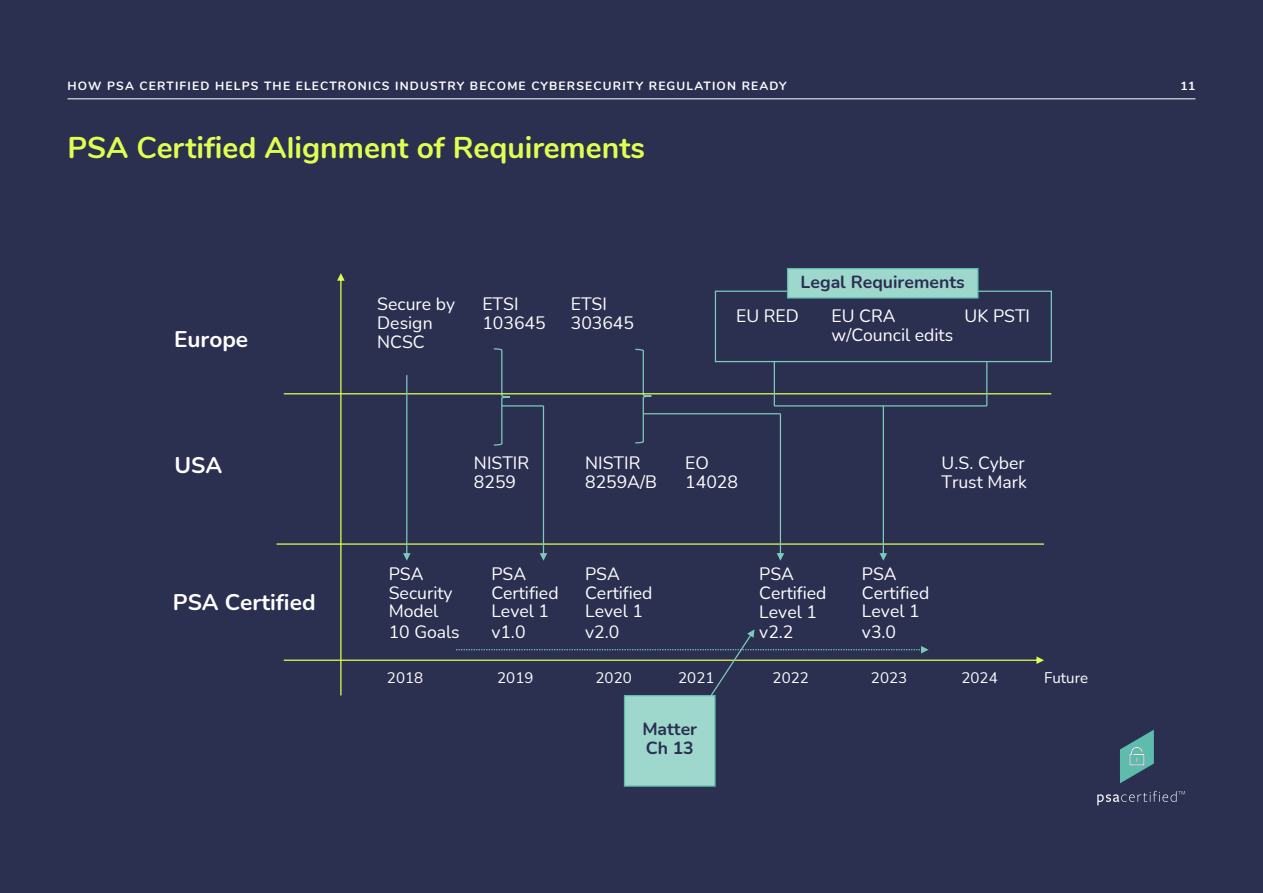
<style>
.page{position:relative;width:1263px;height:893px;background:#2b3051}
.page>*{position:absolute;margin:0;border:0;box-sizing:border-box;transform-origin:0 0}
.t1{font:700 30px "Nunito";color:#e0ff4f}
.t2{font:700 22.65px "Nunito";color:#fff}
.t3{font:17.55px/19.4px "Nunito";color:#fff}
.t4{font:700 17.55px/18.8px "Nunito";color:#2b2e51}
.t5{font:15.15px "Nunito";letter-spacing:.005em;color:#fff}
.t6{font:700 12px "Nunito";letter-spacing:.1em;color:#fff}
</style>
<div class="page">
<hr style="left:68px;top:98px;width:1127px;height:1px;background:#fff">
<div style="left:787px;top:269px;width:191px;height:29px;background:#9ed7cc"></div>
<div style="left:787px;top:268px;width:191px;height:31px;border:1px solid #5dbcab"></div>
<hr style="left:276px;top:543px;width:768px;height:2px;background:#e0ff4f">
<hr style="left:284px;top:393px;width:767px;height:1px;background:#e0ff4f">
<div style="left:624px;top:696px;width:91px;height:90px;background:#9ed7cc"></div>
<div style="left:624px;top:695px;width:92px;height:92px;border:1px solid #5dbcab"></div>
<svg style="left:284px;top:273px;width:760px;height:423px"></svg>
<div style="left:166px;top:695px;width:150px;height:99px;background:#2b3051"></div>
<svg style="left:1097px;top:791px;width:88px;height:14px"></svg>
<svg style="left:1120px;top:730px;width:34px;height:53px"></svg>
<p class="t6" style="left:67px;top:77px;width:721px">HOW PSA CERTIFIED HELPS THE ELECTRONICS INDUSTRY BECOME CYBERSECURITY REGULATION READY</p>
<p class="t6" style="left:1180px;top:77px;width:16px">11</p>
<h1 class="t1" style="left:68px;top:125px;width:579px">PSA Certified Alignment of Requirements</h1>
<p class="t2" style="left:174px;top:323px;width:76px">Europe</p>
<p class="t3" style="left:377px;top:294px;width:79px;line-height:18.9px">Secure by<br>Design<br>NCSC</p>
<p class="t3" style="left:482px;top:294px;width:65px;line-height:18.8px">ETSI<br>103645</p>
<p class="t3" style="left:571px;top:294px;width:65px;line-height:18.8px">ETSI<br>303645</p>
<p class="t4" style="left:800px;top:271px;width:166px">Legal Requirements</p>
<p class="t3" style="left:736px;top:306px;width:64px">EU RED</p>
<p class="t3" style="left:964px;top:306px;width:67px">UK PSTI</p>
<p class="t3" style="left:831px;top:306px;width:123px">EU CRA w/Council edits</p>
<p class="t2" style="left:174px;top:449px;width:49px">USA</p>
<p class="t3" style="left:474px;top:453px;width:57px;line-height:18.8px">NISTIR<br>8259</p>
<p class="t3" style="left:585px;top:453px;width:73px;line-height:18.8px">NISTIR<br>8259A/B</p>
<p class="t3" style="left:941px;top:453px;width:87px;line-height:18.8px">U.S. Cyber<br>Trust Mark</p>
<p class="t3" style="left:685px;top:453px;width:54px;line-height:18.8px">EO<br>14028</p>
<p class="t2" style="left:173px;top:586px;width:144px">PSA Certified</p>
<p class="t3" style="left:389px;top:563px;width:72px">PSA<br>Security<br>Model<br>10 Goals</p>
<p class="t3" style="left:491px;top:563px;width:69px">PSA<br>Certified<br>Level 1 v1.0</p>
<p class="t3" style="left:585px;top:563px;width:69px">PSA<br>Certified<br>Level 1 v2.0</p>
<p class="t3" style="left:759px;top:563px;width:69px">PSA<br>Certified<br>Level 1 v2.2</p>
<p class="t3" style="left:862px;top:563px;width:69px">PSA<br>Certified<br>Level 1 v3.0</p>
<p class="t5" style="left:387px;top:667px;width:38px">2018</p>
<p class="t5" style="left:497px;top:667px;width:38px">2019</p>
<p class="t5" style="left:595px;top:667px;width:38px">2020</p>
<p class="t5" style="left:678px;top:667px;width:38px">2021</p>
<p class="t5" style="left:772px;top:667px;width:38px">2022</p>
<p class="t5" style="left:871px;top:667px;width:38px">2023</p>
<p class="t5" style="left:961px;top:667px;width:38px">2024</p>
<p class="t5" style="left:1044px;top:667px;width:45px">Future</p>
<p class="t4" style="left:642px;top:719px;width:56px">Matter<br>Ch 13</p>
</div>
